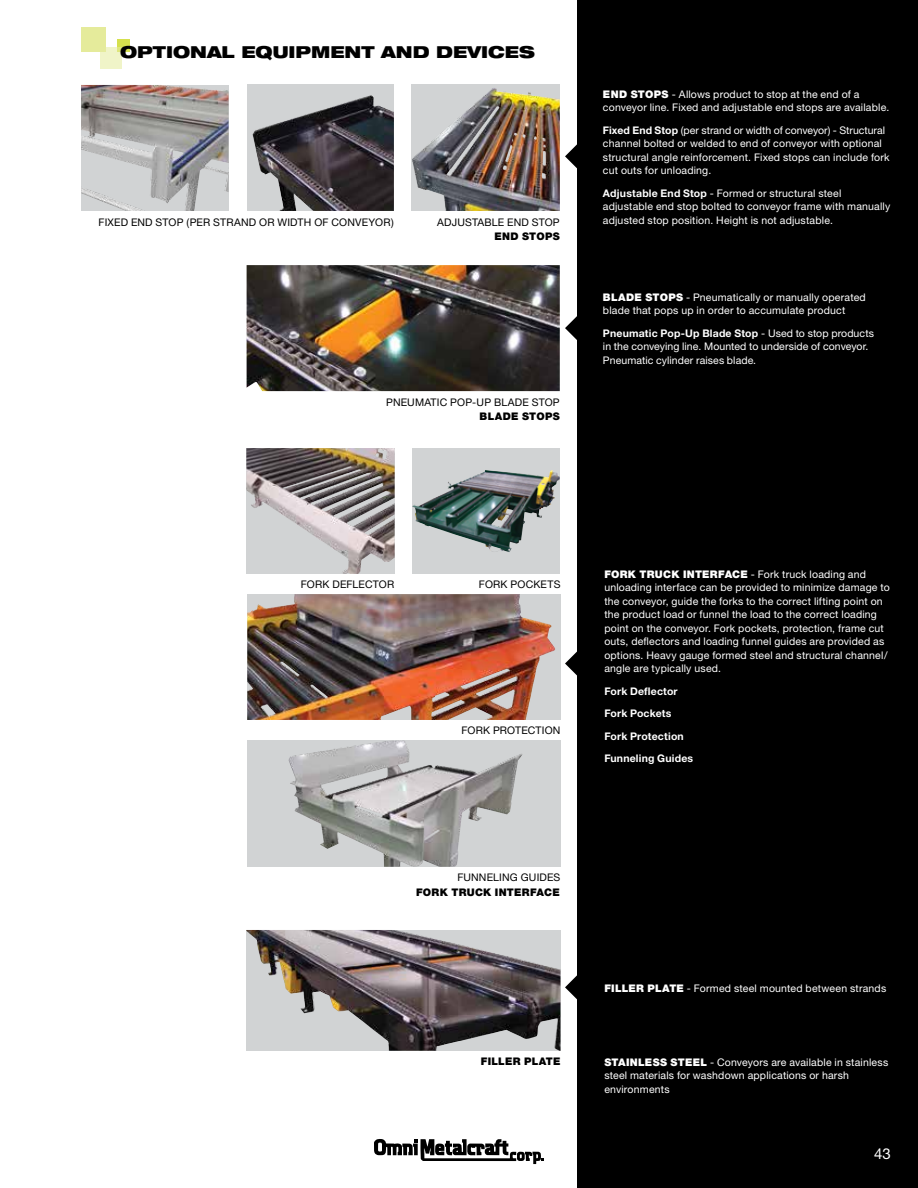
<style>
.page{position:relative;width:918px;height:1188px;background:#fff}
.page>*{position:absolute;margin:0;border:0;box-sizing:border-box;transform-origin:0 0}
.t1{font:900 expanded 16.5px "Helvetica Neue";color:#000}
.t2{font:15px "Helvetica Neue";color:#fff}
.t3{font:10.5px/13.5px "Helvetica Neue";letter-spacing:.015em;color:#fff}
.t4{font:10.5px "Helvetica Neue";letter-spacing:.015em;color:#000}
.t5{font:700 10.5px/22.5px "Helvetica Neue";letter-spacing:.015em;color:#fff}
.t6{font:900 10.5px "Helvetica Neue";letter-spacing:.025em;color:#000}
.t7{font:900 10.5px "Helvetica Neue";letter-spacing:.025em;color:#fff}
.s1{font-weight:900}
.s2{font-weight:700}
</style>
<div class="page">
<svg style="left:374px;top:1139px;width:170px;height:25px"></svg>
<div style="left:412px;top:85px;width:148px;height:126px;background:#d1d3d4"></div>
<img style="left:412px;top:88px;width:148px;height:123px">
<img style="left:81px;top:85px;width:148px;height:126px">
<div style="left:247px;top:85px;width:147px;height:126px;background:#d1d3d4"></div>
<img style="left:252px;top:95px;width:142px;height:116px">
<img style="left:246px;top:930px;width:314px;height:121px">
<div style="left:578px;top:0;width:340px;height:1188px;background:#000"></div>
<div style="left:247px;top:741px;width:313px;height:126px;background:#d1d3d4"></div>
<img style="left:288px;top:741px;width:235px;height:126px">
<svg style="left:412px;top:448px;width:148px;height:126px;background:#aeb2b1"></svg>
<img style="left:412px;top:470px;width:77px;height:79px">
<img style="left:246px;top:448px;width:149px;height:126px">
<img style="left:247px;top:594px;width:308px;height:126px">
<svg style="left:565px;top:308px;width:13px;height:40px"></svg>
<svg style="left:565px;top:137px;width:13px;height:39px"></svg>
<svg style="left:565px;top:968px;width:13px;height:39px"></svg>
<div style="left:117px;top:40px;width:12px;height:12px;background:#d5e04e"></div>
<div style="left:81px;top:27px;width:25px;height:25px;background:#e5eb9b"></div>
<svg style="left:101px;top:47px;width:21px;height:21px"></svg>
<svg style="left:565px;top:644px;width:13px;height:39px"></svg>
<img style="left:247px;top:265px;width:313px;height:126px">
<h1 class="t1" style="left:120px;top:42px;width:415px">OPTIONAL EQUIPM ENT AND DEVICES</h1>
<p class="t4" style="left:99px;top:216px;width:13px">Fixed</p>
<p class="t4" style="left:131px;top:216px;width:8px">end</p>
<p class="t4" style="left:156px;top:216px;width:8px">stop</p>
<p class="t4" style="left:186px;top:216px;width:11px">(per</p>
<p class="t4" style="left:213px;top:216px;width:16px">Strand</p>
<p class="t4" style="left:259px;top:216px;width:26px">or width</p>
<p class="t4" style="left:314px;top:216px;width:26px">of conve</p>
<p class="t4" style="left:369px;top:216px;width:27px">yor )</p>
<p class="t4" style="left:437px;top:216px;width:28px">Adjustable</p>
<p class="t4" style="left:507px;top:216px;width:40px">End Stop</p>
<p class="t6" style="left:494px;top:230px;width:67px">END STOPS</p>
<p class="t4" style="left:386px;top:396px;width:175px">PNEUMATIC POP-UP BLADE STOP</p>
<p class="t6" style="left:480px;top:410px;width:81px">BLADE STOPS</p>
<p class="t3" style="left:603px;top:87px;width:288px"><span class="s1">END STOPS</span> - Allows product to stop at the end of a conveyor line. Fixed and adjustable end stops are available.</p>
<p class="t3" style="left:603px;top:123px;width:288px"><span class="s2">Fixed End Stop</span> (per strand or width of conveyor) - Structural channel bolted or welded to end of conveyor with optional structural angle reinforcement. Fixed stops can include fork cut outs for unloading.</p>
<p class="t3" style="left:603px;top:186px;width:289px"><span class="s2">Adjustable End Stop</span> - Formed or structural steel adjustable end stop bolted to conveyor frame with manually adjusted stop position. Height is not adjustable.</p>
<p class="t3" style="left:603px;top:290px;width:264px"><span class="s1">BLADE STOPS</span> - Pneumatically or manually operated blade that pops up in order to accumulate product</p>
<p class="t3" style="left:603px;top:326px;width:273px"><span class="s2">Pneumatic Pop-Up Blade Stop</span> - Used to stop products in the conveying line. Mounted to underside of conveyor.<br>Pneumatic cylinder raises blade.</p>
<p class="t4" style="left:301px;top:578px;width:15px">Fork</p>
<p class="t4" style="left:332px;top:578px;width:16px">Deflector</p>
<p class="t4" style="left:479px;top:578px;width:15px">Fork</p>
<p class="t4" style="left:511px;top:578px;width:16px">Pockets</p>
<p class="t4" style="left:461px;top:724px;width:15px">Fork</p>
<p class="t4" style="left:493px;top:724px;width:15px">Protection</p>
<p class="t4" style="left:457px;top:871px;width:14px">Funneling</p>
<p class="t4" style="left:521px;top:871px;width:16px">Guides</p>
<p class="t6" style="left:416px;top:886px;width:87px">FORK TRUCK INTE</p>
<p class="t6" style="left:522px;top:886px;width:17px">RFACE</p>
<p class="t6" style="left:481px;top:1055px;width:19px">FILLE</p>
<p class="t6" style="left:513px;top:1055px;width:20px">R PLATE</p>
<p class="t7" style="left:604px;top:568px;width:87px">FORK TRUCK INTE</p>
<p class="t7" style="left:710px;top:568px;width:17px">RFACE</p>
<p class="t3" style="left:604px;top:567px;width:287px;text-indent:146px">- Fork truck loading and unloading interface can be provided to minimize damage to the conveyor, guide the forks to the correct lifting point on the product load or funnel the load to the correct loading point on the conveyor. Fork pockets, protection, frame cut outs, deflectors and loading funnel guides are provided as options. Heavy gauge formed steel and structural channel/ angle are typically used.</p>
<p class="t5" style="left:604px;top:679px;width:90px">Fork Deflector<br>Fork Pockets<br>Fork Protection<br>Funneling Guides</p>
<p class="t3" style="left:604px;top:981px;width:283px"><span class="s1">FILLER PLATE</span> - Formed steel mounted between strands</p>
<p class="t3" style="left:604px;top:1055px;width:285px"><span class="s1">STAINLESS STEEL</span> - Conveyors are available in stainless steel materials for washdown applications or harsh environments</p>
<h2 class="t2" style="left:874px;top:1145px;width:18px">43</h2>
</div>
